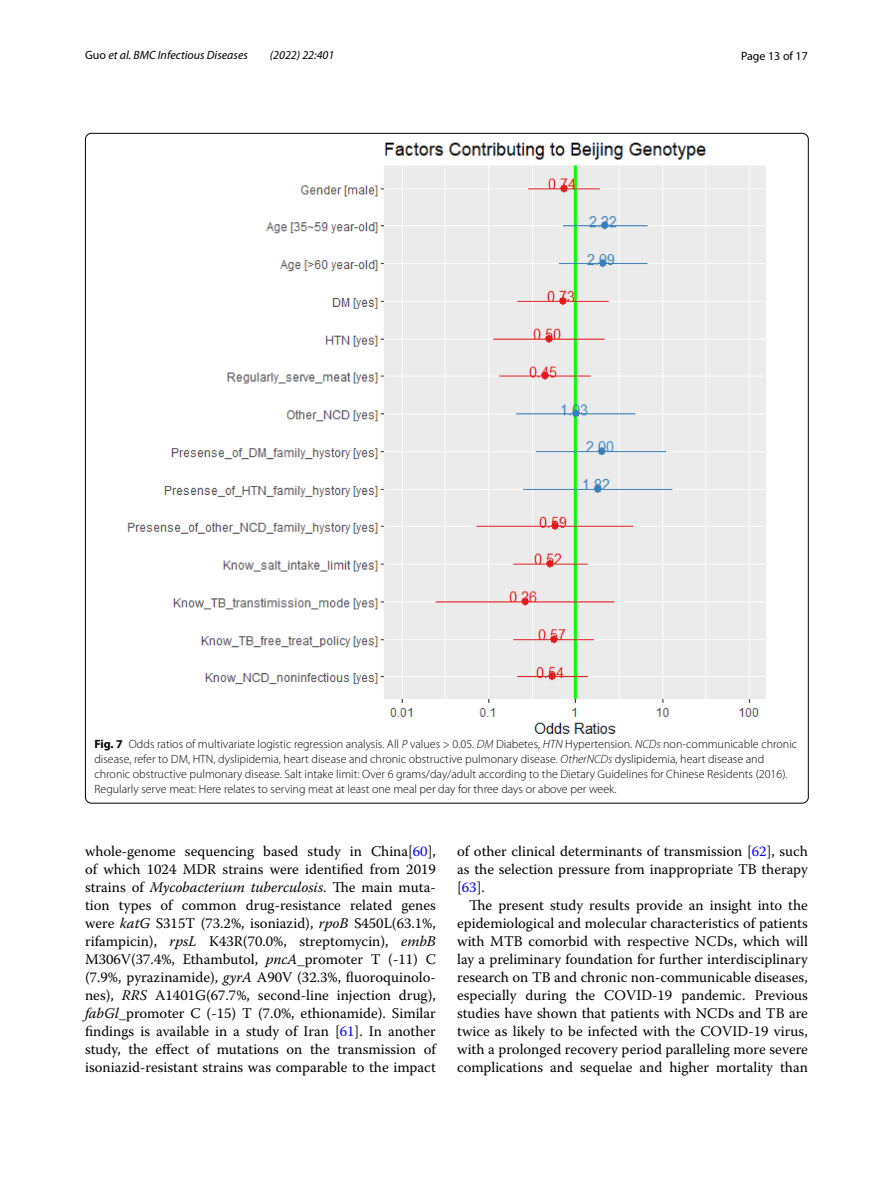
<style>
.page{position:relative;width:893px;height:1187px;background:#fff}
.page>*{position:absolute;margin:0;border:0;box-sizing:border-box;transform-origin:0 0}
.t1{font:14.7px/18px "Warnock Pro";color:#000;text-align:justify}
.t2{font:300 12px/15px "Myriad Pro";color:#000}
.t3{font:italic 12px "Myriad Pro";color:#000}
.t4{font:12px "Myriad Pro";color:#000}
.s1{font-style:normal}
.s2{font-weight:700}
.s3{font-style:italic}
.s4{color:#00f}
</style>
<div class="page">
<img style="left:128px;top:142px;width:638px;height:591px">
<p class="t3" style="left:85px;top:48px;width:164px"><span class="s1">Guo</span> et al. BMC Infectious Diseases</p>
<p class="t3" style="left:270px;top:48px;width:66px">(2022) 22:401</p>
<p class="t4" style="left:741px;top:48px;width:68px">Page 13 of 17</p>
<p class="t2" style="left:94px;top:737px;width:704px"><span class="s2">Fig. 7</span> Odds ratios of multivariate logistic regression analysis. All <span class="s3">P</span> values &gt; 0.05. <span class="s3">DM</span> Diabetes, <span class="s3">HTN</span> Hypertension. <span class="s3">NCDs</span> non-communicable chronic disease, refer to DM, HTN, dyslipidemia, heart disease and chronic obstructive pulmonary disease. <span class="s3">OtherNCDs</span> dyslipidemia, heart disease and chronic obstructive pulmonary disease. Salt intake limit: Over 6 grams/day/adult according to the Dietary Guidelines for Chinese Residents (2016).<br>Regularly serve meat: Here relates to serving meat at least one meal per day for three days or above per week.</p>
<p class="t1" style="left:85px;top:841px;width:352px">whole-genome sequencing based study in China[<span class="s4">60</span>], of which 1024 MDR strains were identified from 2019 strains of <span class="s3">Mycobacterium tuberculosis</span>. The main muta&shy;tion types of common drug-resistance related genes were <span class="s3">katG</span> S315T (73.2%, isoniazid), <span class="s3">rpoB</span> S450L(63.1%, rifampicin), <span class="s3">rpsL</span> K43R(70.0%, streptomycin), <span class="s3">embB </span>M306V(37.4%, Ethambutol, <span class="s3">pncA</span>_promoter T (-11) C (7.9%, pyrazinamide), <span class="s3">gyrA</span> A90V (32.3%, fluoroquinolo&shy;nes), <span class="s3">RRS</span> A1401G(67.7%, second-line injection drug), <span class="s3">fabGl</span>_promoter C (-15) T (7.0%, ethionamide). Similar findings is available in a study of Iran [<span class="s4">61</span>]. In another study, the effect of mutations on the transmission of isoniazid-resistant strains was comparable to the impact</p>
<p class="t1" style="left:457px;top:841px;width:352px">of other clinical determinants of transmission [<span class="s4">62</span>], such as the selection pressure from inappropriate TB therapy [<span class="s4">63</span>].</p>
<p class="t1" style="left:457px;top:895px;width:352px;text-indent:12px">The present study results provide an insight into the epidemiological and molecular characteristics of patients with MTB comorbid with respective NCDs, which will lay a preliminary foundation for further interdisciplinary research on TB and chronic non-communicable diseases, especially during the COVID-19 pandemic. Previous studies have shown that patients with NCDs and TB are twice as likely to be infected with the COVID-19 virus, with a prolonged recovery period paralleling more severe complications and sequelae and higher mortality than</p>
</div>
